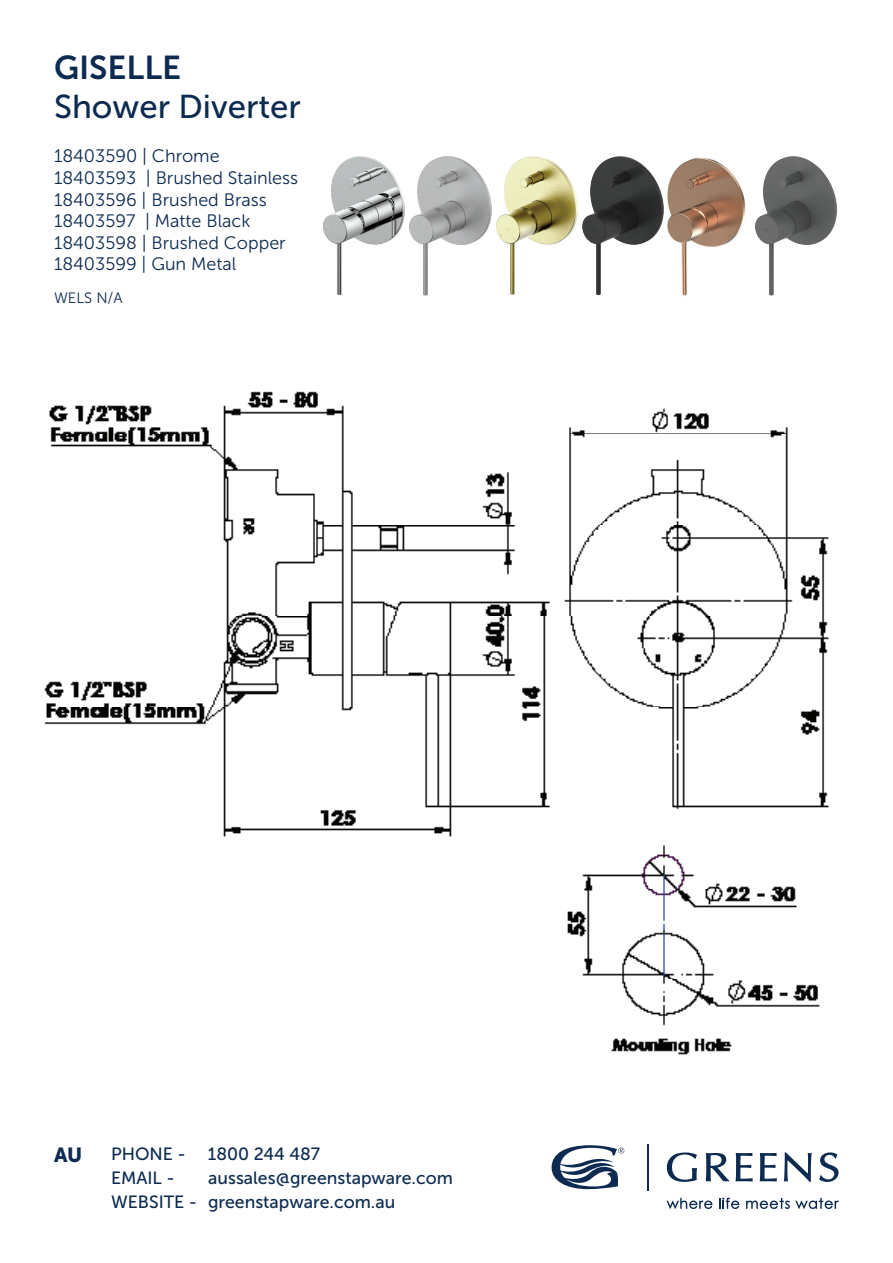
<style>
.page{position:relative;width:893px;height:1263px;background:#fff}
.page>*{position:absolute;margin:0;border:0;box-sizing:border-box;transform-origin:0 0}
.t1{font:33px "Museo Sans 500";color:#0d2b51}
.t2{font:33px "Museo Sans 700";color:#0d2b51}
.t3{font:20.25px "Museo Sans 900";color:#0d2b51}
.t4{font:18px/21.6px "Museo Sans 300";color:#0d2b51}
.t5{font:17.7px/24.2px "Museo Sans 500";color:#0d2b51}
.t6{font:15px "Museo Sans 300";color:#0d2b51}
</style>
<div class="page">
<img style="left:323px;top:156px;width:514px;height:140px">
<img style="left:44px;top:391px;width:785px;height:664px">
<svg style="left:667px;top:1152px;width:30px;height:30px"></svg>
<svg style="left:706px;top:1153px;width:23px;height:28px"></svg>
<svg style="left:735px;top:1153px;width:18px;height:28px"></svg>
<svg style="left:760px;top:1153px;width:17px;height:28px"></svg>
<svg style="left:784px;top:1152px;width:28px;height:30px"></svg>
<svg style="left:819px;top:1152px;width:19px;height:30px"></svg>
<svg style="left:552px;top:1145px;width:72px;height:44px"></svg>
<svg style="left:666px;top:1198px;width:46px;height:11px"></svg>
<svg style="left:719px;top:1197px;width:20px;height:12px"></svg>
<svg style="left:746px;top:1198px;width:93px;height:11px"></svg>
<hr style="left:647px;top:1144px;width:1px;height:46px;background:#0d2b51">
<h1 class="t2" style="left:54px;top:49px;width:129px">GISELLE</h1>
<h1 class="t1" style="left:54px;top:89px;width:248px">Shower Diverter</h1>
<p class="t4" style="left:54px;top:146px;width:246px">18403590 | Chrome<br>18403593 | Brushed Stainless<br>18403596 | Brushed Brass<br>18403597 | Matte Black<br>18403598 | Brushed Copper<br>18403599 | Gun Metal</p>
<p class="t6" style="left:54px;top:290px;width:70px">WELS N/A</p>
<p class="t3" style="left:54px;top:1143px;width:30px">AU</p>
<p class="t5" style="left:111px;top:1142px;width:211px">PHONE - 1800 244 487<br>EMAIL -</p>
<p class="t5" style="left:111px;top:1166px;width:343px;text-indent:97px">aussales@greenstapware.com<br>WEBSITE - greenstapware.com.au</p>
</div>
